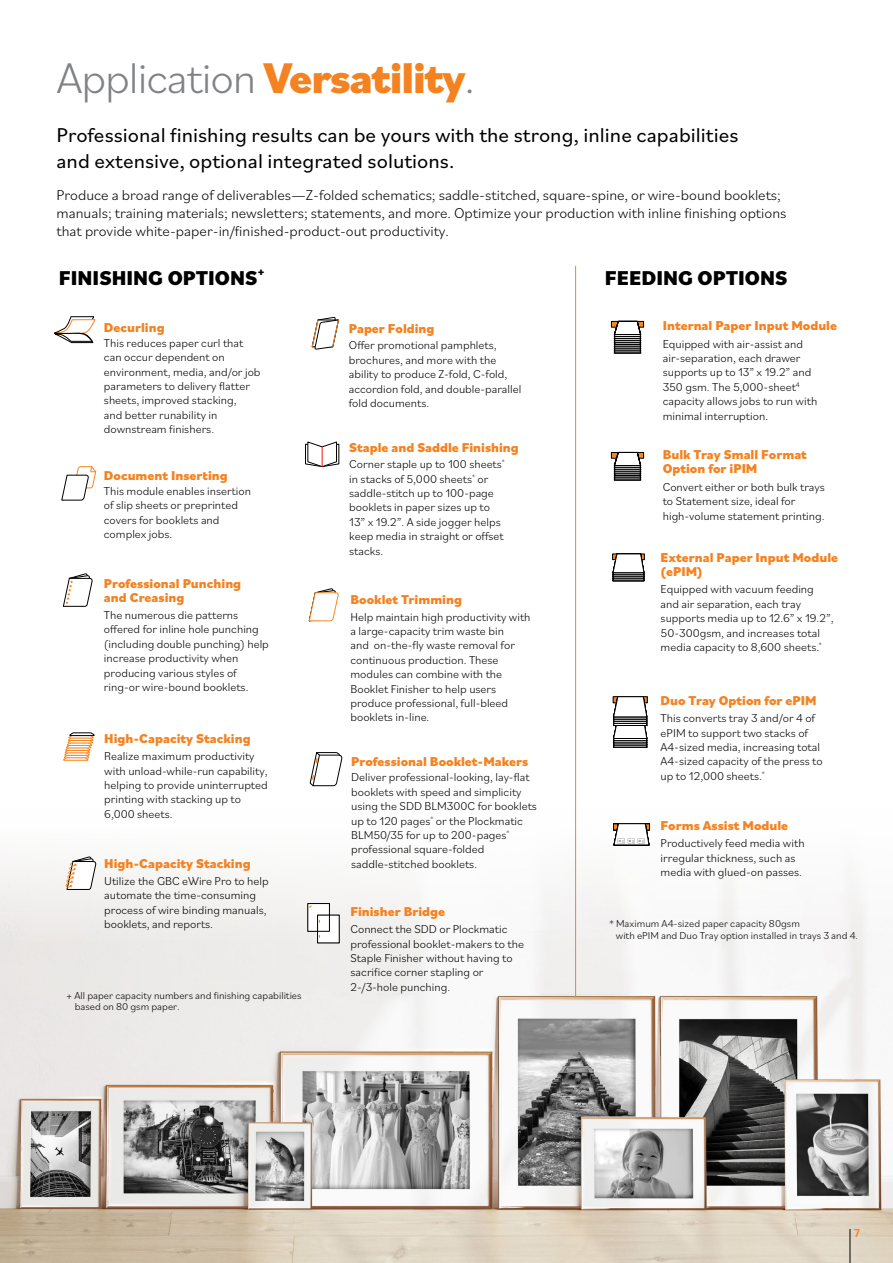
<style>
.page{position:relative;width:893px;height:1263px;background:#fff}
.page>*{position:absolute;margin:0;border:0;box-sizing:border-box;transform-origin:0 0}
.t1{font:300 45px "Bilo";letter-spacing:-.025em;color:#808285}
.t2{font:21px/25.2px "Bilo";color:#000}
.t3{font:800 21px "Bilo";color:#000}
.t4{font:300 15px/18px "Bilo";color:#000}
.t5{font:800 13.5px/13.5px "Bilo";color:#f58220}
.t6{font:800 12.3px "Bilo";color:#000}
.t7{font:300 12px/14.4px "Bilo";color:#000}
.t8{font:500 12px "Bilo";color:#f58220}
.t9{font:300 10.5px/11.2px "Bilo";color:#000}
.s1{font-weight:800;color:#f58220}
</style>
<div class="page">
<img style="left:0;top:807px;width:893px;height:456px">
<svg style="left:54px;top:317px;width:42px;height:26px"></svg>
<svg style="left:61px;top:466px;width:36px;height:35px"></svg>
<svg style="left:63px;top:573px;width:29px;height:34px"></svg>
<svg style="left:63px;top:732px;width:32px;height:29px"></svg>
<svg style="left:66px;top:856px;width:30px;height:34px"></svg>
<svg style="left:311px;top:317px;width:28px;height:33px"></svg>
<svg style="left:305px;top:441px;width:35px;height:26px"></svg>
<svg style="left:308px;top:589px;width:30px;height:33px"></svg>
<svg style="left:309px;top:752px;width:34px;height:34px"></svg>
<div style="left:308px;top:903px;width:21px;height:28px;background:#fff"></div>
<div style="left:318px;top:915px;width:21px;height:28px;background:#fff"></div>
<div style="left:307px;top:903px;width:23px;height:29px;border:1px solid #000"></div>
<svg style="left:308px;top:904px;width:5px;height:5px"></svg>
<div style="left:317px;top:915px;width:23px;height:28px;border:1px solid #000"></div>
<div style="left:611px;top:321px;width:33px;height:7px;border:1px solid #000"></div>
<svg style="left:613px;top:320px;width:29px;height:34px"></svg>
<div style="left:611px;top:452px;width:33px;height:7px;border:1px solid #000"></div>
<svg style="left:613px;top:451px;width:29px;height:30px"></svg>
<svg style="left:612px;top:553px;width:33px;height:28px"></svg>
<svg style="left:612px;top:696px;width:36px;height:52px"></svg>
<div style="left:609px;top:820px;width:45px;height:25px;background:#fff"></div>
<svg style="left:613px;top:823px;width:37px;height:23px"></svg>
<hr style="left:575px;top:266px;width:1px;height:731px;background:#f58220">
<hr style="left:850px;top:1229px;width:1px;height:34px;background:#000">
<h1 class="t1" style="left:56px;top:47px;width:420px">Application <span class="s1">Versatility</span>.</h1>
<h2 class="t2" style="left:56px;top:122px;width:684px">Professional finishing results can be yours with the strong, inline capabilities and extensive, optional integrated solutions.</h2>
<p class="t4" style="left:56px;top:186px;width:732px">Produce a broad range of deliverables—Z-folded schematics; saddle-stitched, square-spine, or wire-bound booklets; manuals; training materials; newsletters; statements, and more. Optimize your production with inline finishing options that provide white-paper-in/finished-product-out productivity.</p>
<h2 class="t3" style="left:59px;top:263px;width:200px">FINISHING OPTIONS</h2>
<p class="t6" style="left:257px;top:262px;width:9px">+</p>
<p class="t5" style="left:104px;top:320px;width:62px">Decurling</p>
<p class="t7" style="left:104px;top:335px;width:158px">This reduces paper curl that can occur dependent on environment, media, and/or job parameters to delivery flatter sheets, improved stacking,<br>and better runability in downstream finishers.</p>
<p class="t5" style="left:104px;top:468px;width:125px">Document Inserting</p>
<p class="t7" style="left:104px;top:483px;width:149px">This module enables insertion of slip sheets or preprinted covers for booklets and complex jobs.</p>
<p class="t5" style="left:104px;top:577px;width:139px">Professional Punching and Creasing</p>
<p class="t7" style="left:104px;top:607px;width:166px">The numerous die patterns offered for inline hole punching (including double punching) help increase productivity when producing various styles of ring-or wire-bound booklets.</p>
<p class="t5" style="left:104px;top:732px;width:148px">High-Capacity Stacking</p>
<p class="t7" style="left:104px;top:749px;width:165px">Realize maximum productivity with unload-while-run capability, helping to provide uninterrupted printing with stacking up to<br>6,000 sheets.</p>
<p class="t5" style="left:104px;top:856px;width:148px">High-Capacity Stacking</p>
<p class="t7" style="left:104px;top:873px;width:166px">Utilize the GBC eWire Pro to help automate the time-consuming process of wire binding manuals, booklets, and reports.</p>
<p class="t9" style="left:75px;top:989px;width:228px;text-indent:-9px">+ All paper capacity numbers and finishing capabilities based on 80 gsm paper.</p>
<p class="t5" style="left:349px;top:321px;width:87px">Paper Folding</p>
<p class="t7" style="left:349px;top:338px;width:174px">Offer promotional pamphlets, brochures, and more with the ability to produce Z-fold, C-fold, accordion fold, and double-parallel fold documents.</p>
<p class="t5" style="left:349px;top:440px;width:171px">Staple and Saddle Finishing</p>
<p class="t7" style="left:349px;top:457px;width:157px">Corner staple up to 100 sheets<sup>* </sup>in stacks of 5,000 sheets<sup>*</sup> or saddle-stitch up to 100-page booklets in paper sizes up to<br>13” x 19.2”. A side jogger helps keep media in straight or offset stacks.</p>
<p class="t5" style="left:350px;top:592px;width:113px">Booklet Trimming</p>
<p class="t7" style="left:350px;top:609px;width:182px">Help maintain high productivity with a large-capacity trim waste bin<br>and on-the-fly waste removal for continuous production. These modules can combine with the<br>Booklet Finisher to help users produce professional, full-bleed booklets in-line.</p>
<p class="t5" style="left:351px;top:754px;width:179px">Professional Booklet-Makers</p>
<p class="t7" style="left:351px;top:770px;width:187px">Deliver professional-looking, lay-flat booklets with speed and simplicity using the SDD BLM300C for booklets up to 120 pages<sup>*</sup> or the Plockmatic BLM50/35 for up to 200-pages<sup>* </sup>professional square-folded saddle-stitched booklets.</p>
<p class="t5" style="left:350px;top:905px;width:96px">Finisher Bridge</p>
<p class="t7" style="left:350px;top:921px;width:175px">Connect the SDD or Plockmatic professional booklet-makers to the<br>Staple Finisher without having to sacrifice corner stapling or<br>2-/3-hole punching.</p>
<h2 class="t3" style="left:605px;top:263px;width:184px">FEEDING OPTIONS</h2>
<p class="t5" style="left:663px;top:318px;width:176px">Internal Paper Input Module</p>
<p class="t7" style="left:663px;top:336px;width:156px">Equipped with air-assist and air-separation, each drawer supports up to 13” x 19.2” and<br>350 gsm. The 5,000-sheet<sup>4 </sup>capacity allows jobs to run with minimal interruption.</p>
<p class="t5" style="left:663px;top:448px;width:146px">Bulk Tray Small Format<br>Option for iPIM</p>
<p class="t7" style="left:663px;top:479px;width:164px">Convert either or both bulk trays to Statement size, ideal for high-volume statement printing.</p>
<p class="t5" style="left:661px;top:550px;width:179px">External Paper Input Module (ePIM)</p>
<p class="t7" style="left:661px;top:582px;width:174px">Equipped with vacuum feeding and air separation, each tray supports media up to 12.6” x 19.2”,<br>50-300gsm, and increases total media capacity to 8,600 sheets.<sup>*</sup></p>
<p class="t5" style="left:661px;top:693px;width:158px">Duo Tray Option for ePIM</p>
<p class="t7" style="left:661px;top:710px;width:164px">This converts tray 3 and/or 4 of ePIM to support two stacks of<br>A4-sized media, increasing total<br>A4-sized capacity of the press to up to 12,000 sheets.<sup>*</sup></p>
<p class="t5" style="left:661px;top:818px;width:129px">Forms Assist Module</p>
<p class="t7" style="left:661px;top:836px;width:146px">Productively feed media with irregular thickness, such as media with glued-on passes.</p>
<p class="t9" style="left:616px;top:918px;width:244px;text-indent:-6px">* Maximum A4-sized paper capacity 80gsm<br>with ePIM and Duo Tray option installed in trays 3 and 4.</p>
<p class="t8" style="left:854px;top:1225px;width:8px">7</p>
</div>
